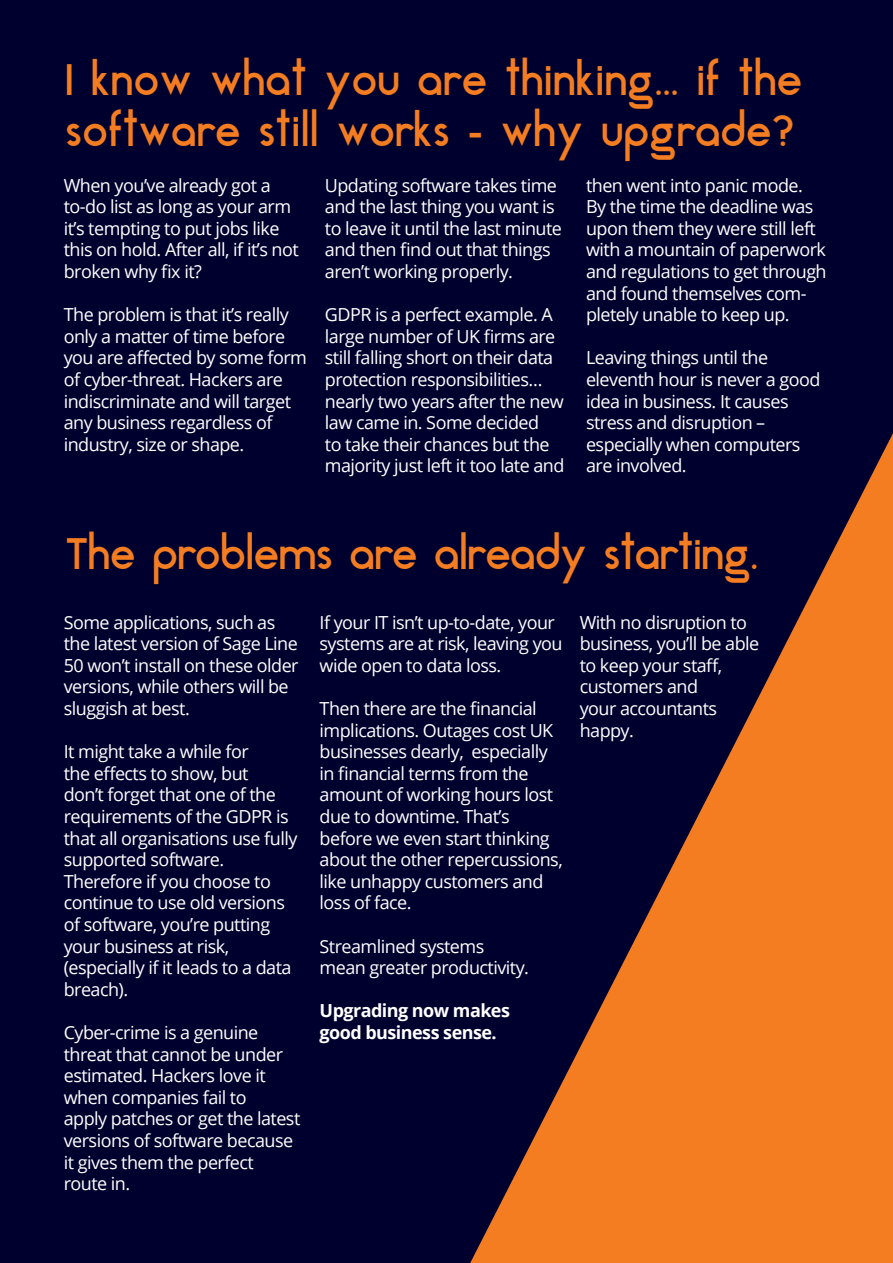
<style>
.page{position:relative;width:893px;height:1263px;background:#00002e}
.page>*{position:absolute;margin:0;border:0;box-sizing:border-box;transform-origin:0 0}
.t1{font:42px/50.4px "Aqua Grotesque";letter-spacing:-.075em;color:#f47d21}
.t2{font:18px/21.6px "Open Sans";letter-spacing:-.03em;color:#fff}
.t3{font:700 18px "Open Sans";letter-spacing:-.03em;color:#fff}
</style>
<div class="page">
<svg style="left:470px;top:433px;width:423px;height:830px"></svg>
<p class="t1" style="left:64px;top:59px;width:742px">I know what you are thinking... if the software still works - why upgrade?</p>
<p class="t2" style="left:64px;top:174px;width:236px">When you’ve already got a to-do list as long as your arm it’s tempting to put jobs like this on hold. After all, if it’s not broken why fix it?</p>
<p class="t2" style="left:64px;top:303px;width:245px">The problem is that it’s really only a matter of time before you are affected by some form of cyber-threat. Hackers are indiscriminate and will target any business regardless of industry, size or shape.</p>
<p class="t2" style="left:325px;top:174px;width:239px">Updating software takes time and the last thing you want is to leave it until the last minute and then find out that things aren’t working properly.</p>
<p class="t2" style="left:325px;top:303px;width:241px">GDPR is a perfect example. A large number of UK firms are still falling short on their data protection responsibilities… nearly two years after the new law came in. Some decided<br>to take their chances but the majority just left it too late and</p>
<p class="t2" style="left:586px;top:174px;width:242px">then went into panic mode.<br>By the time the deadline was upon them they were still left with a mountain of paperwork and regulations to get through and found themselves com&shy;pletely unable to keep up.</p>
<p class="t2" style="left:586px;top:346px;width:236px">Leaving things until the eleventh hour is never a good idea in business. It causes stress and disruption – especially when computers are involved.</p>
<p class="t1" style="left:64px;top:532px;width:698px">The problems are already starting.</p>
<p class="t2" style="left:64px;top:611px;width:236px">Some applications, such as the latest version of Sage Line<br>50 won’t install on these older versions, while others will be sluggish at best.</p>
<p class="t2" style="left:64px;top:740px;width:186px">It might take a while for</p>
<p class="t2" style="left:64px;top:762px;width:186px">the effects to show, but</p>
<p class="t2" style="left:64px;top:784px;width:214px">don’t forget that one of the</p>
<p class="t2" style="left:64px;top:805px;width:235px">requirements of the GDPR is that all organisations use fully supported software.<br>Therefore if you choose to</p>
<p class="t2" style="left:64px;top:892px;width:229px">continue to use old versions of software, you’re putting your business at risk, (especially if it leads to a data breach).</p>
<p class="t2" style="left:64px;top:1021px;width:238px">Cyber-crime is a genuine threat that cannot be under estimated. Hackers love it when companies fail to<br>apply patches or get the latest versions of software because it gives them the perfect route in.</p>
<p class="t2" style="left:320px;top:611px;width:244px">If your IT isn’t up-to-date, your systems are at risk, leaving you wide open to data loss.</p>
<p class="t2" style="left:320px;top:697px;width:245px">Then there are the financial implications. Outages cost UK businesses dearly, especially in financial terms from the amount of working hours lost due to downtime. That’s before we even start thinking about the other repercussions, like unhappy customers and loss of face.</p>
<p class="t2" style="left:320px;top:935px;width:211px">Streamlined systems mean greater productivity.</p>
<p class="t3" style="left:320px;top:998px;width:192px">Upgrading now makes</p>
<p class="t3" style="left:320px;top:1020px;width:179px">good business sense.</p>
<p class="t2" style="left:580px;top:611px;width:181px">With no disruption to business, you’ll be able to keep your staff, customers and<br>your accountants happy.</p>
</div>
